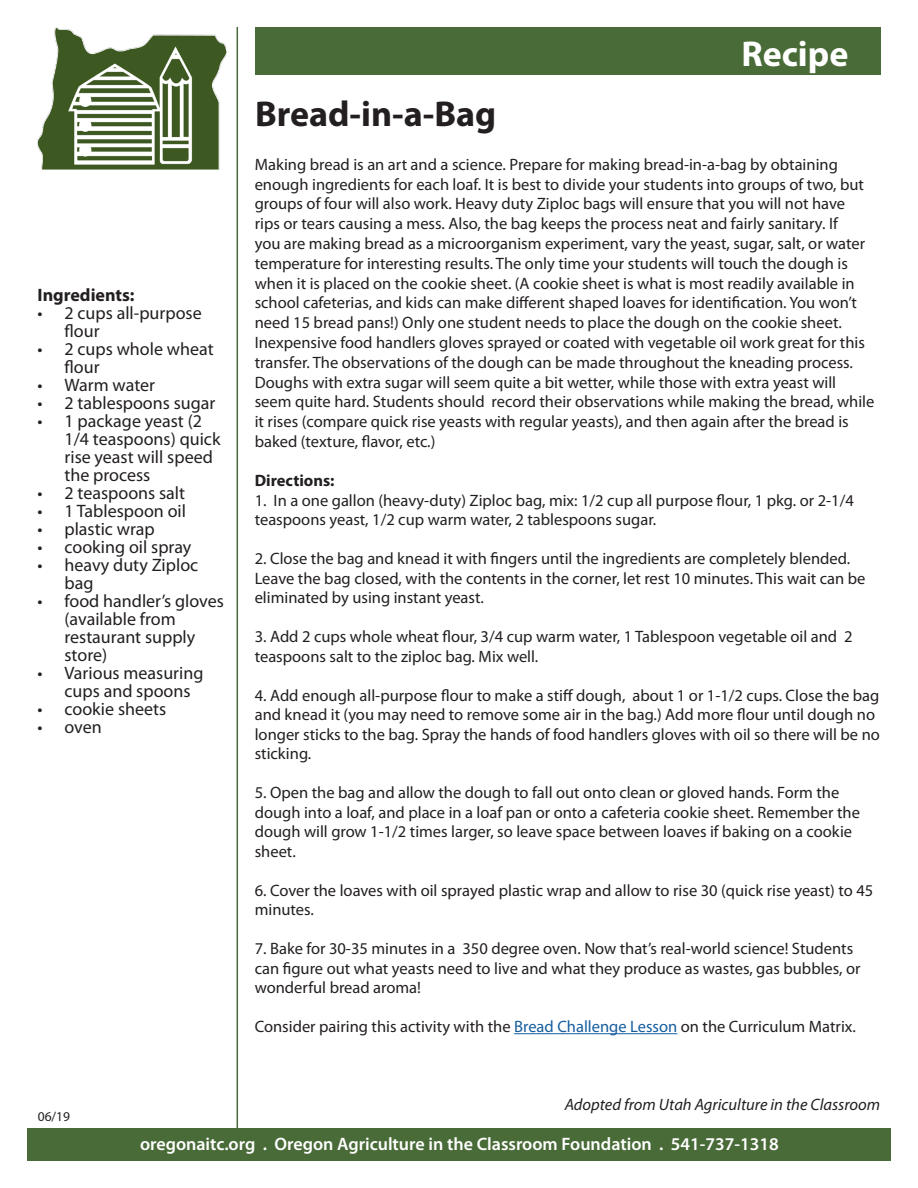
<style>
.page{position:relative;width:918px;height:1188px;background:#fff}
.page>*{position:absolute;margin:0;border:0;box-sizing:border-box;transform-origin:0 0}
.t1{font:700 36px "Myriad Pro";color:#231f20}
.t2{font:700 36px "Myriad Pro";color:#fff}
.t3{font:18px/18px "Myriad Pro";color:#231f20}
.t4{font:600 18px "Myriad Pro";color:#fff}
.t5{font:700 18px "Myriad Pro";color:#231f20}
.t6{font:16.5px/19.8px "Myriad Pro";color:#231f20}
.t7{font:italic 16.5px "Myriad Pro";color:#231f20}
.t8{font:700 16.5px "Myriad Pro";color:#231f20}
.t9{font:13.5px "Myriad Pro";color:#231f20}
.s1{color:#175d9e}
</style>
<div class="page">
<div style="left:27px;top:1129px;width:864px;height:32px;background:#496b38"></div>
<hr style="left:514px;top:1033px;width:163px;height:1px;background:#175d9e">
<div style="left:255px;top:28px;width:625px;height:47px;background:#496b38"></div>
<img style="left:37px;top:27px;width:189px;height:142px">
<hr style="left:237px;top:27px;width:1px;height:1103px;background:#496b38">
<p class="t5" style="left:38px;top:283px;width:99px">Ingredients:</p>
<p class="t3" style="left:64px;top:303px;width:139px;text-indent:-27px">• 2 cups all-purpose flour</p>
<p class="t3" style="left:64px;top:339px;width:151px;text-indent:-27px">• 2 cups whole wheat flour</p>
<p class="t3" style="left:38px;top:375px;width:119px">• Warm water</p>
<p class="t3" style="left:38px;top:393px;width:179px">• 2 tablespoons sugar</p>
<p class="t3" style="left:64px;top:411px;width:157px;text-indent:-27px">• 1 package yeast (2<br>1/4 teaspoons) quick rise yeast will speed the process</p>
<p class="t3" style="left:38px;top:483px;width:149px">• 2 teaspoons salt</p>
<p class="t3" style="left:38px;top:501px;width:150px">• 1 Tablespoon oil</p>
<p class="t3" style="left:38px;top:519px;width:119px">• plastic wrap</p>
<p class="t3" style="left:38px;top:537px;width:155px">• cooking oil spray</p>
<p class="t3" style="left:64px;top:555px;width:135px;text-indent:-27px">• heavy duty Ziploc bag</p>
<p class="t3" style="left:64px;top:591px;width:161px;text-indent:-27px">• food handler’s gloves (available from restaurant supply store)</p>
<p class="t3" style="left:64px;top:663px;width:141px;text-indent:-27px">• Various measuring cups and spoons</p>
<p class="t3" style="left:38px;top:699px;width:130px">• cookie sheets</p>
<p class="t3" style="left:38px;top:717px;width:66px">• oven</p>
<p class="t9" style="left:38px;top:1108px;width:34px">06/19</p>
<p class="t1" style="left:255px;top:90px;width:243px">Bread-in-a-Bag</p>
<p class="t2" style="left:741px;top:30px;width:109px">Recipe</p>
<p class="t6" style="left:255px;top:154px;width:621px">Making bread is an art and a science. Prepare for making bread-in-a-bag by obtaining enough ingredients for each loaf. It is best to divide your students into groups of two, but groups of four will also work. Heavy duty Ziploc bags will ensure that you will not have rips or tears causing a mess. Also, the bag keeps the process neat and fairly sanitary. If<br>you are making bread as a microorganism experiment, vary the yeast, sugar, salt, or water temperature for interesting results. The only time your students will touch the dough is when it is placed on the cookie sheet. (A cookie sheet is what is most readily available in school cafeterias, and kids can make different shaped loaves for identification. You won’t need 15 bread pans!) Only one student needs to place the dough on the cookie sheet.<br>Inexpensive food handlers gloves sprayed or coated with vegetable oil work great for this transfer. The observations of the dough can be made throughout the kneading process.<br>Doughs with extra sugar will seem quite a bit wetter, while those with extra yeast will seem quite hard. Students should record their observations while making the bread, while it rises (compare quick rise yeasts with regular yeasts), and then again after the bread is baked (texture, flavor, etc.)</p>
<p class="t8" style="left:255px;top:470px;width:81px">Directions:</p>
<p class="t6" style="left:255px;top:490px;width:601px">1. In a one gallon (heavy-duty) Ziploc bag, mix: 1/2 cup all purpose flour, 1 pkg. or 2-1/4 teaspoons yeast, 1/2 cup warm water, 2 tablespoons sugar.</p>
<p class="t6" style="left:255px;top:549px;width:612px">2. Close the bag and knead it with fingers until the ingredients are completely blended.<br>Leave the bag closed, with the contents in the corner, let rest 10 minutes. This wait can be eliminated by using instant yeast.</p>
<p class="t6" style="left:255px;top:627px;width:599px">3. Add 2 cups whole wheat flour, 3/4 cup warm water, 1 Tablespoon vegetable oil and 2 teaspoons salt to the ziploc bag. Mix well.</p>
<p class="t6" style="left:255px;top:685px;width:627px">4. Add enough all-purpose flour to make a stiff dough, about 1 or 1-1/2 cups. Close the bag and knead it (you may need to remove some air in the bag.) Add more flour until dough no longer sticks to the bag. Spray the hands of food handlers gloves with oil so there will be no sticking.</p>
<p class="t6" style="left:255px;top:783px;width:607px">5. Open the bag and allow the dough to fall out onto clean or gloved hands. Form the dough into a loaf, and place in a loaf pan or onto a cafeteria cookie sheet. Remember the dough will grow 1-1/2 times larger, so leave space between loaves if baking on a cookie sheet.</p>
<p class="t6" style="left:255px;top:880px;width:620px">6. Cover the loaves with oil sprayed plastic wrap and allow to rise 30 (quick rise yeast) to 45 minutes.</p>
<p class="t6" style="left:255px;top:939px;width:607px">7. Bake for 30-35 minutes in a 350 degree oven. Now that’s real-world science! Students can figure out what yeasts need to live and what they produce as wastes, gas bubbles, or wonderful bread aroma!</p>
<p class="t6" style="left:255px;top:1016px;width:603px">Consider pairing this activity with the <span class="s1">Bread Challenge Lesson</span> on the Curriculum Matrix.</p>
<p class="t7" style="left:565px;top:1094px;width:317px">Adopted from Utah Agriculture in the Classroom</p>
<p class="t4" style="left:140px;top:1132px;width:640px">oregonaitc.org . Oregon Agriculture in the Classroom Foundation . 541-737-1318</p>
</div>
